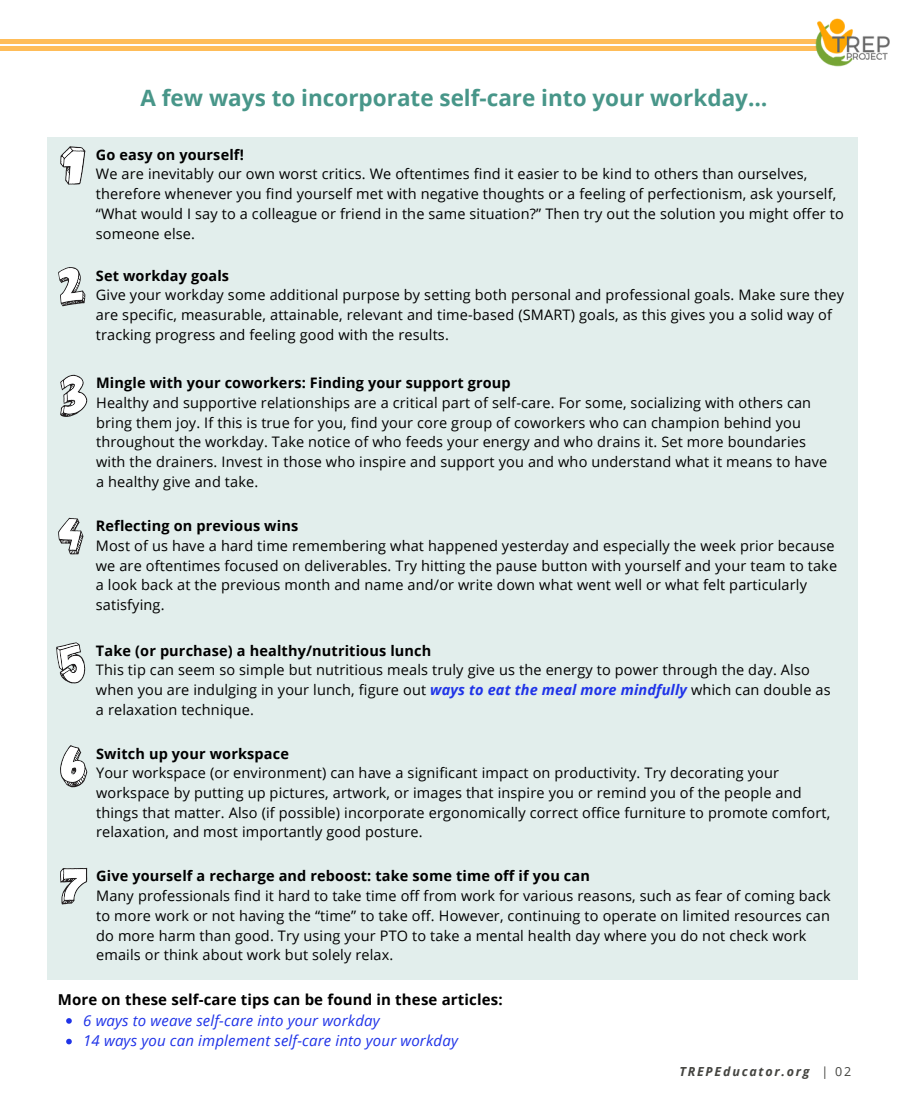
<style>
.page{position:relative;width:905px;height:1116px;background:#fff}
.page>*{position:absolute;margin:0;border:0;box-sizing:border-box;transform-origin:0 0}
.t1{font:700 22.5px "Open Sans";color:#489689}
.t2{font:italic 15px "Open Sans";letter-spacing:.01em;color:#1f33e8}
.t3{font:700 15px "Open Sans";letter-spacing:.01em;color:#000}
.t4{font:14.5px/19.8px "Open Sans";letter-spacing:.01em;color:#000}
.t5{font:700 14.5px "Open Sans";letter-spacing:.01em;color:#000}
.t6{font:italic 700 12.5px "Open Sans";letter-spacing:.14em;color:#444440}
.s1{font-weight:700;font-style:italic;color:#1f33e8}
.s2{font-weight:400;font-style:normal}
</style>
<div class="page">
<hr style="left:0;top:47px;width:816px;height:4px;background:#ffbd59">
<hr style="left:0;top:40px;width:816px;height:3px;background:#ffbd59">
<img style="left:806px;top:18px;width:84px;height:49px">
<div style="left:47px;top:137px;width:810px;height:842px;background:#e2eeec"></div>
<svg style="left:60px;top:146px;width:25px;height:39px"></svg>
<svg style="left:58px;top:267px;width:27px;height:39px"></svg>
<svg style="left:60px;top:375px;width:27px;height:42px"></svg>
<svg style="left:58px;top:518px;width:25px;height:36px"></svg>
<svg style="left:56px;top:642px;width:29px;height:41px"></svg>
<svg style="left:60px;top:745px;width:27px;height:42px"></svg>
<svg style="left:60px;top:868px;width:27px;height:36px"></svg>
<svg style="left:66px;top:1018px;width:6px;height:5px"></svg>
<svg style="left:66px;top:1038px;width:6px;height:6px"></svg>
<p class="t1" style="left:140px;top:82px;width:628px">A few ways to incorporate self-care into your workday…</p>
<p class="t5" style="left:96px;top:144px;width:149px">Go easy on yourself!</p>
<p class="t4" style="left:96px;top:164px;width:749px">We are inevitably our own worst critics. We oftentimes find it easier to be kind to others than ourselves, therefore whenever you find yourself met with negative thoughts or a feeling of perfectionism, ask yourself, “What would I say to a colleague or friend in the same situation?” Then try out the solution you might offer to someone else.</p>
<p class="t5" style="left:96px;top:265px;width:135px">Set workday goals</p>
<p class="t4" style="left:96px;top:285px;width:749px">Give your workday some additional purpose by setting both personal and professional goals. Make sure they are specific, measurable, attainable, relevant and time-based (SMART) goals, as this gives you a solid way of tracking progress and feeling good with the results.</p>
<p class="t5" style="left:96px;top:373px;width:416px">Mingle with your coworkers: Finding your support group</p>
<p class="t4" style="left:96px;top:392px;width:732px">Healthy and supportive relationships are a critical part of self-care. For some, socializing with others can bring them joy. If this is true for you, find your core group of coworkers who can champion behind you throughout the workday. Take notice of who feeds your energy and who drains it. Set more boundaries with the drainers. Invest in those who inspire and support you and who understand what it means to have a healthy give and take.</p>
<p class="t5" style="left:96px;top:516px;width:204px">Reflecting on previous wins</p>
<p class="t4" style="left:96px;top:535px;width:743px">Most of us have a hard time remembering what happened yesterday and especially the week prior because we are oftentimes focused on deliverables. Try hitting the pause button with yourself and your team to take a look back at the previous month and name and/or write down what went well or what felt particularly satisfying.</p>
<p class="t5" style="left:96px;top:640px;width:337px">Take (or purchase) a healthy/nutritious lunch</p>
<p class="t4" style="left:96px;top:660px;width:736px">This tip can seem so simple but nutritious meals truly give us the energy to power through the day. Also when you are indulging in your lunch, figure out <span class="s1">ways to eat the meal more mindfully</span> which can double as a relaxation technique.</p>
<p class="t5" style="left:96px;top:743px;width:194px">Switch up your workspace</p>
<p class="t4" style="left:96px;top:763px;width:735px">Your workspace (or environment) can have a significant impact on productivity. Try decorating your workspace by putting up pictures, artwork, or images that inspire you or remind you of the people and things that matter. Also (if possible) incorporate ergonomically correct office furniture to promote comfort, relaxation, and most importantly good posture.</p>
<p class="t5" style="left:96px;top:866px;width:495px">Give yourself a recharge and reboost: take some time off if you can</p>
<p class="t4" style="left:96px;top:885px;width:736px">Many professionals find it hard to take time off from work for various reasons, such as fear of coming back to more work or not having the “time” to take off. However, continuing to operate on limited resources can do more harm than good. Try using your PTO to take a mental health day where you do not check work emails or think about work but solely relax.</p>
<p class="t3" style="left:58px;top:989px;width:446px">More on these self-care tips can be found in these articles:</p>
<p class="t2" style="left:83px;top:1009px;width:298px">6 ways to weave self-care into your workday</p>
<p class="t2" style="left:83px;top:1030px;width:376px">14 ways you can implement self-care into your workday</p>
<p class="t6" style="left:679px;top:1062px;width:173px">TREPEducator.org <span class="s2">| 02</span></p>
</div>
